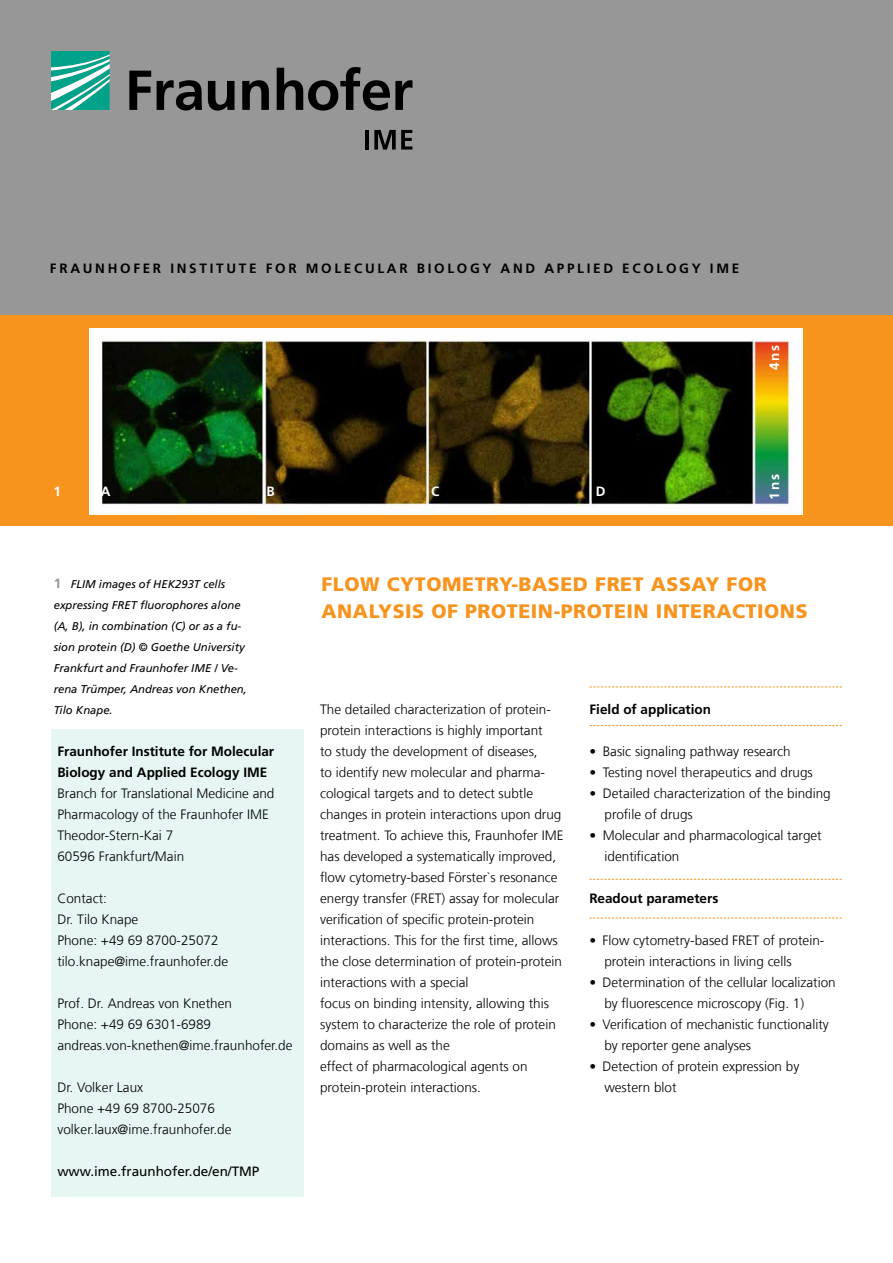
<style>
.page{position:relative;width:893px;height:1263px;background:#fff}
.page>*{position:absolute;margin:0;border:0;box-sizing:border-box;transform-origin:0 0}
.t1{font:900 19.5px/27px "Frutiger LT Com";letter-spacing:.03em;color:#f7941e}
.t2{font:300 13.5px/21px "Frutiger LT Com";color:#000}
.t3{font:700 13.5px/21px "Frutiger LT Com";color:#000}
.t4{font:700 13.5px "Frutiger LT Com";letter-spacing:.2em;color:#000}
.t5{font:13.5px "Frutiger LT Com";color:#000}
.t6{font:700 13.5px "Frutiger LT Com";letter-spacing:.125em;color:#fff}
.t7{font:italic 11.25px/21px "Frutiger LT Com";color:#000}
.s1{font-weight:700;font-style:normal;font-size:13.5px;color:#939598}
</style>
<div class="page">
<div style="left:0;top:0;width:893px;height:315px;background:#979797"></div>
<svg style="left:51px;top:51px;width:59px;height:59px;background:#4abba9"></svg>
<svg style="left:129px;top:67px;width:283px;height:44px"></svg>
<hr style="left:365px;top:130px;width:4px;height:20px;background:#000">
<svg style="left:374px;top:130px;width:38px;height:20px"></svg>
<div style="left:0;top:316px;width:893px;height:210px;background:#f7941e"></div>
<img style="left:89px;top:328px;width:713px;height:186px">
<div style="left:51px;top:729px;width:252px;height:468px;background:#e6f6f3"></div>
<svg style="left:590px;top:725px;width:252px;height:1px"></svg>
<svg style="left:590px;top:686px;width:252px;height:1px"></svg>
<svg style="left:589px;top:917px;width:253px;height:1px"></svg>
<svg style="left:589px;top:879px;width:253px;height:1px"></svg>
<p class="t4" style="left:50px;top:260px;width:691px">FRAUNHOFER INSTITUTE FOR MOLECULAR BIOLOGY AND APPLIED ECOLOGY IME</p>
<p class="t6" style="left:766px;top:370px;width:27px;rotate:-90deg">4ns</p>
<p class="t6" style="left:53px;top:483px;width:9px">1</p>
<p class="t6" style="left:101px;top:484px;width:11px">A</p>
<p class="t6" style="left:266px;top:484px;width:10px">B</p>
<p class="t6" style="left:431px;top:484px;width:10px">C</p>
<p class="t6" style="left:596px;top:484px;width:11px">D</p>
<p class="t6" style="left:767px;top:500px;width:27px;rotate:-90deg">1ns</p>
<p class="t7" style="left:54px;top:574px;width:195px"><span class="s1">1</span> FLIM images of HEK293T cells expressing FRET fluorophores alone (A, B), in combination (C) or as a fu&shy;sion protein (D) © Goethe University<br>Frankfurt and Fraunhofer IME / Ve&shy;rena Trümper, Andreas von Knethen,<br>Tilo Knape.</p>
<p class="t3" style="left:57px;top:741px;width:218px">Fraunhofer Institute for Molecular<br>Biology and Applied Ecology IME</p>
<p class="t2" style="left:57px;top:783px;width:219px">Branch for Translational Medicine and<br>Pharmacology of the Fraunhofer IME<br>Theodor-Stern-Kai 7<br>60596 Frankfurt/Main</p>
<p class="t2" style="left:57px;top:888px;width:172px">Contact:<br>Dr. Tilo Knape<br>Phone: +49 69 8700-25072 tilo.knape@ime.fraunhofer.de</p>
<p class="t2" style="left:57px;top:993px;width:237px">Prof. Dr. Andreas von Knethen<br>Phone: +49 69 6301-6989 andreas.von-knethen@ime.fraunhofer.de</p>
<p class="t2" style="left:57px;top:1077px;width:176px">Dr. Volker Laux<br>Phone +49 69 8700-25076 volker.laux@ime.fraunhofer.de</p>
<p class="t5" style="left:57px;top:1163px;width:204px">www.ime.fraunhofer.de/en/TMP</p>
<h1 class="t1" style="left:321px;top:570px;width:488px">FLOW CYTOMETRY-BASED FRET ASSAY FOR<br>ANALYSIS OF PROTEIN-PROTEIN INTERACTIONS</h1>
<p class="t2" style="left:320px;top:699px;width:245px">The detailed characterization of protein&shy;protein interactions is highly important<br>to study the development of diseases,<br>to identify new molecular and pharma&shy;cological targets and to detect subtle changes in protein interactions upon drug treatment. To achieve this, Fraunhofer IME has developed a systematically improved, flow cytometry-based Förster`s resonance energy transfer (FRET) assay for molecular verification of specific protein-protein interactions. This for the first time, allows the close determination of protein-protein interactions with a special<br>focus on binding intensity, allowing this system to characterize the role of protein domains as well as the<br>effect of pharmacological agents on protein-protein interactions.</p>
<p class="t3" style="left:590px;top:699px;width:123px">Field of application</p>
<p class="t2" style="left:590px;top:741px;width:202px">• Basic signaling pathway research</p>
<p class="t2" style="left:590px;top:762px;width:225px">• Testing novel therapeutics and drugs</p>
<p class="t2" style="left:605px;top:783px;width:228px;text-indent:-15px">• Detailed characterization of the binding profile of drugs</p>
<p class="t2" style="left:605px;top:825px;width:219px;text-indent:-15px">• Molecular and pharmacological target identification</p>
<p class="t3" style="left:589px;top:888px;width:131px">Readout parameters</p>
<p class="t2" style="left:604px;top:930px;width:221px;text-indent:-15px">• Flow cytometry-based FRET of protein&shy;protein interactions in living cells</p>
<p class="t2" style="left:604px;top:972px;width:233px;text-indent:-15px">• Determination of the cellular localization by fluorescence microscopy (Fig. 1)</p>
<p class="t2" style="left:604px;top:1014px;width:226px;text-indent:-15px">• Verification of mechanistic functionality by reporter gene analyses</p>
<p class="t2" style="left:604px;top:1056px;width:196px;text-indent:-15px">• Detection of protein expression by western blot</p>
</div>
